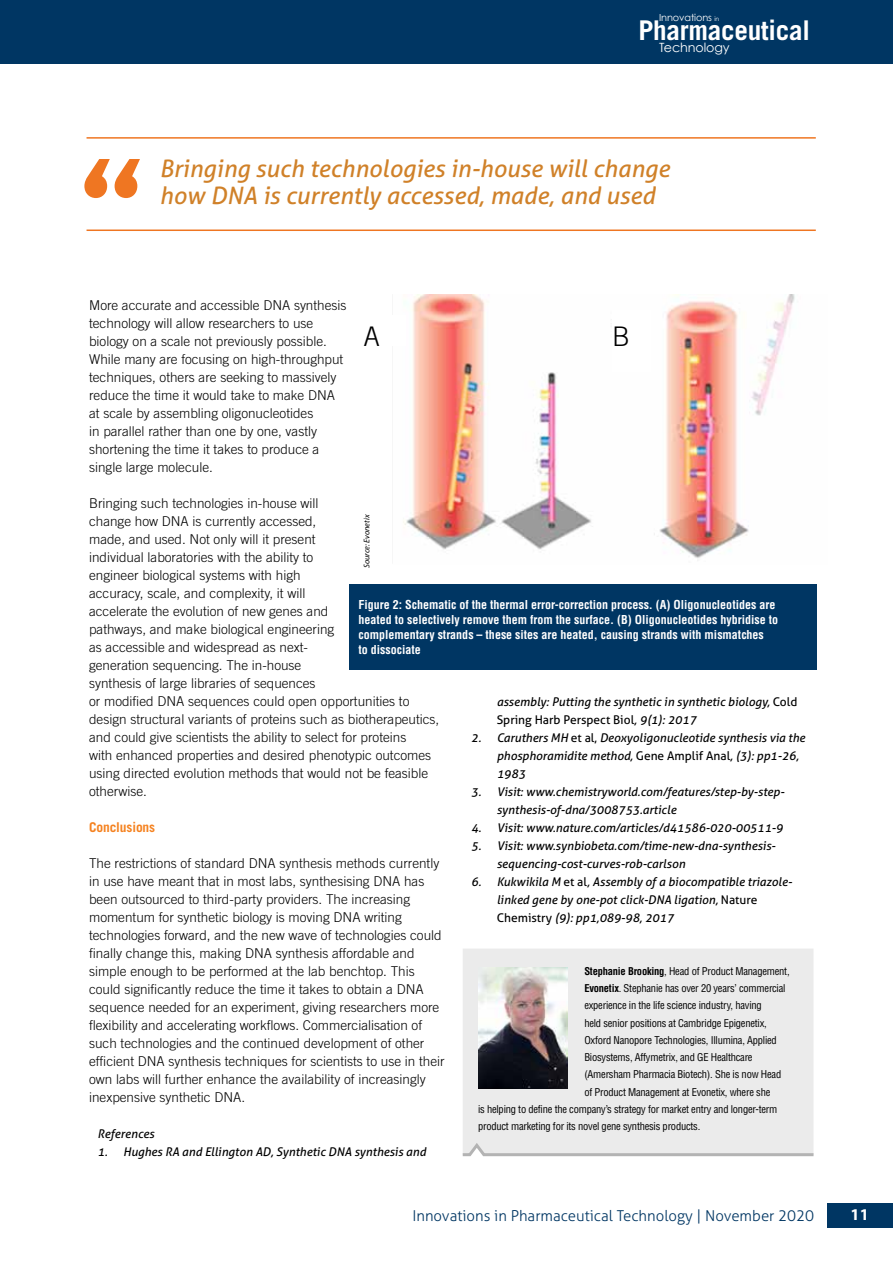
<style>
.page{position:relative;width:893px;height:1263px;background:#fff}
.page>*{position:absolute;margin:0;border:0;box-sizing:border-box;transform-origin:0 0}
.t1{font:700 27.15px "Trade Gothic";letter-spacing:-.01em;color:#fff}
.t2{font:300 27px "Trade Gothic LT Std";color:#000}
.t3{font:italic 24px/27px "Aller";color:#d08129}
.t4{font:700 16.5px "Myriad Pro";color:#fff}
.t5{font:300 15px "Aller";color:#003663}
.t6{font:300 13.5px/18px "Trade Gothic LT Std";color:#000}
.t7{font:700 13.5px "Trade Gothic LT Std";letter-spacing:-.01em;color:#f58220}
.t8{font:12.75px "Century Gothic";letter-spacing:-.01em;color:#fff}
.t9{font:italic 12px/18px "Aller";color:#000}
.t10{font:700 condensed 12px/15px "Helvetica";color:#fff}
.t11{font:condensed 10.5px "Helvetica";letter-spacing:-.02em;color:#000}
.t12{font:9.75px "Century Gothic";letter-spacing:-.01em;color:#fff}
.t13{font:italic 8.25px "Myriad Pro";color:#000}
.s1{font-size:6.15px}
.s2{font-style:normal}
.s3{font-weight:700}
</style>
<div class="page">
<div style="left:828px;top:1203px;width:65px;height:25px;background:#003663"></div>
<div style="left:0;top:0;width:893px;height:64px;background:#003663"></div>
<div style="left:463px;top:949px;width:350px;height:191px;background:#ebebeb"></div>
<svg style="left:462px;top:1140px;width:352px;height:17px;background:#e1e1e1"></svg>
<img style="left:479px;top:968px;width:88px;height:121px">
<svg style="left:84px;top:159px;width:56px;height:39px"></svg>
<hr style="left:87px;top:137px;width:729px;height:2px;background:#ef7622">
<hr style="left:87px;top:229px;width:729px;height:2px;background:#ef7622">
<img style="left:403px;top:295px;width:392px;height:263px">
<div style="left:349px;top:585px;width:467px;height:85px;background:#003663"></div>
<div style="left:363px;top:316px;width:43px;height:30px;background:#fff"></div>
<div style="left:612px;top:310px;width:39px;height:62px;background:#fff"></div>
<p class="t12" style="left:659px;top:11px;width:62px">Innovations <span class="s1">in</span></p>
<h1 class="t1" style="left:638px;top:13px;width:173px">Pharmaceutical</h1>
<p class="t8" style="left:659px;top:39px;width:72px">Technology</p>
<h3 class="t3" style="left:160px;top:155px;width:512px">Bringing such technologies in-house will change how DNA is currently accessed, made, and used</h3>
<p class="t6" style="left:89px;top:296px;width:259px">More accurate and accessible DNA synthesis technology will allow researchers to use biology on a scale not previously possible.<br>While many are focusing on high-throughput techniques, others are seeking to massively reduce the time it would take to make DNA at scale by assembling oligonucleotides<br>in parallel rather than one by one, vastly shortening the time it takes to produce a single large molecule.</p>
<p class="t6" style="left:89px;top:494px;width:352px">Bringing such technologies in-house will<br>change how DNA is currently accessed,<br>made, and used. Not only will it present<br>individual laboratories with the ability to<br>engineer biological systems with high<br>accuracy, scale, and complexity, it will<br>accelerate the evolution of new genes and<br>pathways, and make biological engineering<br>as accessible and widespread as next-<br>generation sequencing. The in-house<br>synthesis of large libraries of sequences<br>or modified DNA sequences could open opportunities to design structural variants of proteins such as biotherapeutics, and could give scientists the ability to select for proteins<br>with enhanced properties and desired phenotypic outcomes using directed evolution methods that would not be feasible otherwise.</p>
<p class="t7" style="left:89px;top:819px;width:68px">Conclusions</p>
<p class="t6" style="left:89px;top:854px;width:357px">The restrictions of standard DNA synthesis methods currently in use have meant that in most labs, synthesising DNA has been outsourced to third-party providers. The increasing momentum for synthetic biology is moving DNA writing technologies forward, and the new wave of technologies could finally change this, making DNA synthesis affordable and simple enough to be performed at the lab benchtop. This could significantly reduce the time it takes to obtain a DNA sequence needed for an experiment, giving researchers more flexibility and accelerating workflows. Commercialisation of such technologies and the continued development of other efficient DNA synthesis techniques for scientists to use in their own labs will further enhance the availability of increasingly inexpensive synthetic DNA.</p>
<p class="t9" style="left:98px;top:1125px;width:58px">References</p>
<p class="t9" style="left:98px;top:1143px;width:330px">1. Hughes RA and Ellington AD, Synthetic DNA synthesis and</p>
<h2 class="t2" style="left:363px;top:320px;width:18px">A</h2>
<h2 class="t2" style="left:612px;top:320px;width:20px">B</h2>
<p class="t13" style="left:362px;top:568px;width:56px;rotate:-90deg">Source: Evonetix</p>
<p class="t10" style="left:358px;top:597px;width:421px">Figure 2: Schematic of the thermal error-correction process. (A) Oligonucleotides are heated to selectively remove them from the surface. (B) Oligonucleotides hybridise to complementary strands – these sites are heated, causing strands with mismatches<br>to dissociate</p>
<p class="t9" style="left:497px;top:693px;width:302px">assembly: Putting the synthetic in synthetic biology, <span class="s2">Cold<br>Spring Harb Perspect Biol</span>, 9(1): 2017</p>
<p class="t9" style="left:497px;top:729px;width:310px;text-indent:-26px">2. Caruthers MH <span class="s2">et al,</span> Deoxyoligonucleotide synthesis via the phosphoramidite method, <span class="s2">Gene Amplif Anal</span>, (3): pp1-26,<br>1983</p>
<p class="t9" style="left:497px;top:783px;width:289px;text-indent:-26px">3. Visit: www.chemistryworld.com/features/step-by-step&shy;synthesis-of-dna/3008753.article</p>
<p class="t9" style="left:471px;top:819px;width:313px">4. Visit: www.nature.com/articles/d41586-020-00511-9</p>
<p class="t9" style="left:497px;top:837px;width:280px;text-indent:-26px">5. Visit: www.synbiobeta.com/time-new-dna-synthesis&shy;sequencing-cost-curves-rob-carlson</p>
<p class="t9" style="left:497px;top:873px;width:297px;text-indent:-26px">6. Kukwikila M <span class="s2">et al</span>, Assembly of a biocompatible triazole&shy;linked gene by one-pot click-DNA ligation, <span class="s2">Nature<br>Chemistry</span> (9): pp1,089-98, 2017</p>
<p class="t11" style="left:584px;top:964px;width:207px"><span class="s3">Stephanie Brooking</span>, Head of Product Management,</p>
<p class="t11" style="left:584px;top:982px;width:203px"><span class="s3">Evonetix</span>. Stephanie has over 20 years’ commercial</p>
<p class="t11" style="left:584px;top:999px;width:179px">experience in the life science industry, having</p>
<p class="t11" style="left:584px;top:1016px;width:184px">held senior positions at Cambridge Epigenetix,</p>
<p class="t11" style="left:584px;top:1033px;width:194px">Oxford Nanopore Technologies, Illumina, Applied</p>
<p class="t11" style="left:584px;top:1051px;width:170px">Biosystems, Affymetrix, and GE Healthcare</p>
<p class="t11" style="left:584px;top:1068px;width:198px">(Amersham Pharmacia Biotech). She is now Head</p>
<p class="t11" style="left:584px;top:1085px;width:188px">of Product Management at Evonetix, where she</p>
<p class="t11" style="left:478px;top:1102px;width:301px">is helping to define the company’s strategy for market entry and longer-term</p>
<p class="t11" style="left:478px;top:1120px;width:224px">product marketing for its novel gene synthesis products.</p>
<p class="t5" style="left:412px;top:1207px;width:403px">Innovations in Pharmaceutical Technology | November 2020</p>
<p class="t4" style="left:850px;top:1205px;width:20px">11</p>
</div>
